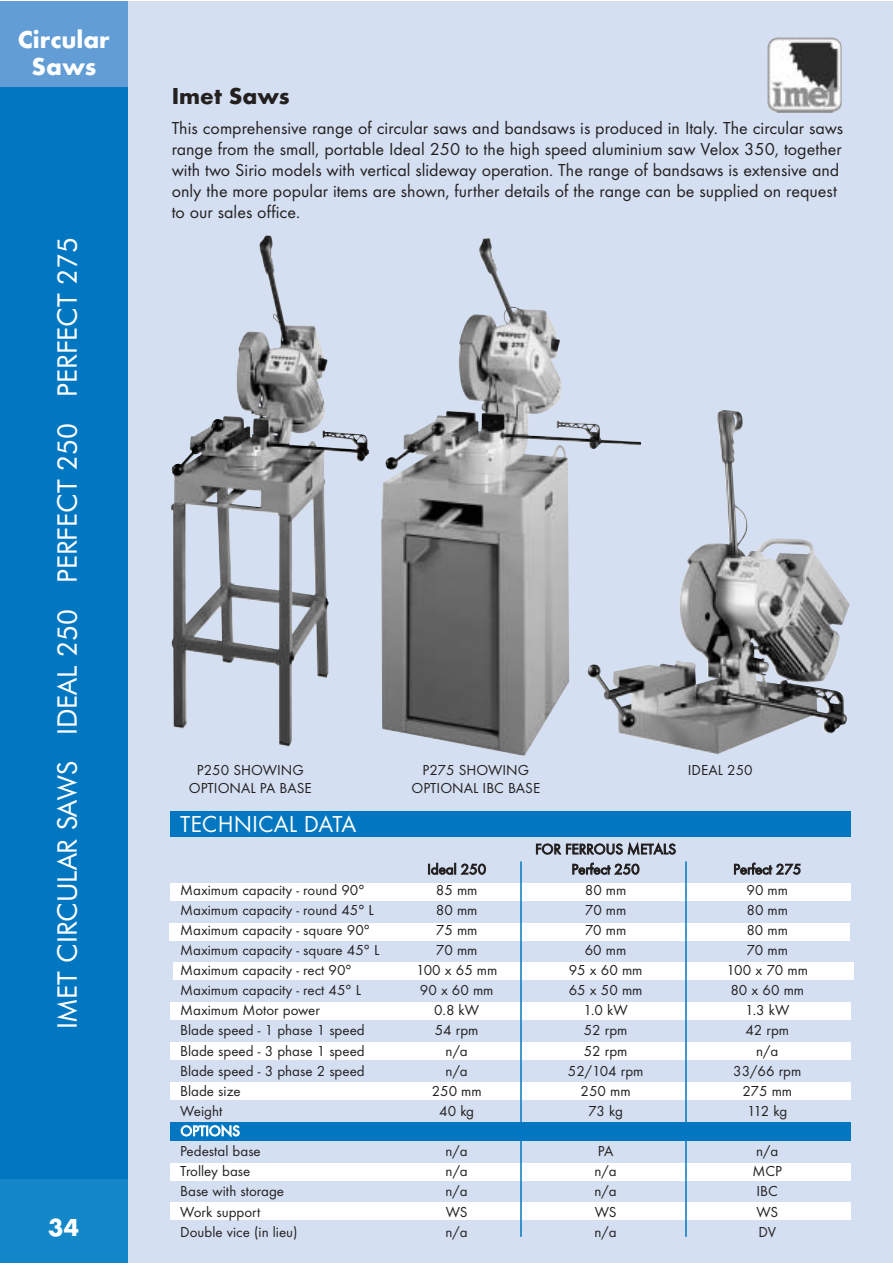
<style>
.page{position:relative;width:893px;height:1263px;background:#fff}
.page>*{position:absolute;margin:0;border:0;box-sizing:border-box;transform-origin:0 0}
.t1{font:27px "Futura BT";color:#fff}
.t2{font:700 25.5px/27px "Futura T";color:#fff;text-align:center}
.t3{font:24px "Futura T";color:#fff}
.t4{font:700 24px "Futura T";color:#231f1f}
.t5{font:18px/21px "Futura T";color:#231f1f}
.t6{font:15px/18px "Futura T";color:#231f1f;text-align:center}
.t7{font:15px "Futura T";letter-spacing:-.005em;color:#fff}
</style>
<div class="page">
<div style="left:0;top:2px;width:892px;height:1261px;background:#d4dff2"></div>
<div style="left:0;top:2px;width:128px;height:1261px;background:#0077c0"></div>
<div style="left:0;top:1179px;width:128px;height:84px;background:#1487c9"></div>
<div style="left:0;top:2px;width:128px;height:85px;background:#629dd5"></div>
<img style="left:171px;top:235px;width:198px;height:512px">
<img style="left:381px;top:238px;width:206px;height:518px">
<div style="left:170px;top:1122px;width:680px;height:19px;background:#0077c0"></div>
<div style="left:170px;top:811px;width:680px;height:26px;background:#0077c0"></div>
<div style="left:170px;top:883px;width:680px;height:18px;background:#fff"></div>
<div style="left:169px;top:923px;width:680px;height:17px;background:#fff"></div>
<div style="left:170px;top:1164px;width:680px;height:17px;background:#fff"></div>
<div style="left:170px;top:1202px;width:680px;height:18px;background:#fff"></div>
<div style="left:170px;top:1082px;width:680px;height:17px;background:#fff"></div>
<div style="left:173px;top:962px;width:680px;height:18px;background:#fff"></div>
<div style="left:170px;top:1042px;width:680px;height:17px;background:#fff"></div>
<div style="left:170px;top:1002px;width:680px;height:18px;background:#fff"></div>
<hr style="left:520px;top:861px;width:1px;height:376px;background:#0077c0">
<hr style="left:685px;top:861px;width:1px;height:376px;background:#0077c0">
<img style="left:587px;top:410px;width:263px;height:345px">
<img style="left:767px;top:38px;width:74px;height:75px;border-radius:10px">
<h2 class="t2" style="left:18px;top:28px;width:93px">Circular<br>Saws</h2>
<h1 class="t1" style="left:57px;top:1029px;width:793px;rotate:-90deg">IMET CIRCULAR SAWS IDEAL 250 PERFECT 250 PERFECT 275</h1>
<h2 class="t2" style="left:48px;top:1216px;width:32px">34</h2>
<h3 class="t4" style="left:172px;top:86px;width:119px">Imet Saws</h3>
<p class="t5" style="left:172px;top:118px;width:673px">This comprehensive range of circular saws and bandsaws is produced in Italy. The circular saws range from the small, portable Ideal 250 to the high speed aluminium saw Velox 350, together with two Sirio models with vertical slideway operation. The range of bandsaws is extensive and only the more popular items are shown, further details of the range can be supplied on request to our sales office.</p>
<p class="t6" style="left:189px;top:762px;width:124px">P250 SHOWING<br>OPTIONAL PA BASE</p>
<p class="t6" style="left:411px;top:762px;width:130px">P275 SHOWING<br>OPTIONAL IBC BASE</p>
<p class="t6" style="left:688px;top:762px;width:66px">IDEAL 250</p>
<h3 class="t3" style="left:180px;top:813px;width:178px">TECHNICAL DATA</h3>
<p class="t6" style="left:535px;top:841px;width:142px">FOR FERROUS METALS</p>
<p class="t6" style="left:427px;top:861px;width:60px">Ideal 250</p>
<p class="t6" style="left:571px;top:861px;width:70px">Perfect 250</p>
<p class="t6" style="left:733px;top:861px;width:70px">Perfect 275</p>
<p class="t6" style="left:180px;top:881px;width:186px">Maximum capacity - round 90°</p>
<p class="t6" style="left:436px;top:881px;width:43px">85 mm</p>
<p class="t6" style="left:585px;top:881px;width:43px">80 mm</p>
<p class="t6" style="left:746px;top:881px;width:43px">90 mm</p>
<p class="t6" style="left:180px;top:902px;width:195px">Maximum capacity - round 45° L</p>
<p class="t6" style="left:436px;top:902px;width:43px">80 mm</p>
<p class="t6" style="left:585px;top:902px;width:43px">70 mm</p>
<p class="t6" style="left:746px;top:902px;width:43px">80 mm</p>
<p class="t6" style="left:180px;top:922px;width:191px">Maximum capacity - square 90°</p>
<p class="t6" style="left:436px;top:922px;width:43px">75 mm</p>
<p class="t6" style="left:584px;top:922px;width:43px">70 mm</p>
<p class="t6" style="left:746px;top:922px;width:43px">80 mm</p>
<p class="t6" style="left:180px;top:942px;width:201px">Maximum capacity - square 45° L</p>
<p class="t6" style="left:436px;top:942px;width:43px">70 mm</p>
<p class="t6" style="left:584px;top:942px;width:43px">60 mm</p>
<p class="t6" style="left:746px;top:942px;width:43px">70 mm</p>
<p class="t6" style="left:180px;top:962px;width:173px">Maximum capacity - rect 90°</p>
<p class="t6" style="left:416px;top:962px;width:83px">100 x 65 mm</p>
<p class="t6" style="left:568px;top:962px;width:75px">95 x 60 mm</p>
<p class="t6" style="left:726px;top:962px;width:83px">100 x 70 mm</p>
<p class="t6" style="left:180px;top:982px;width:182px">Maximum capacity - rect 45° L</p>
<p class="t6" style="left:420px;top:982px;width:75px">90 x 60 mm</p>
<p class="t6" style="left:568px;top:982px;width:75px">65 x 50 mm</p>
<p class="t6" style="left:730px;top:982px;width:75px">80 x 60 mm</p>
<p class="t6" style="left:180px;top:1002px;width:141px">Maximum Motor power</p>
<p class="t6" style="left:434px;top:1002px;width:47px">0.8 kW</p>
<p class="t6" style="left:583px;top:1002px;width:46px">1.0 kW</p>
<p class="t6" style="left:745px;top:1002px;width:46px">1.3 kW</p>
<p class="t6" style="left:180px;top:1022px;width:186px">Blade speed - 1 phase 1 speed</p>
<p class="t6" style="left:435px;top:1022px;width:45px">54 rpm</p>
<p class="t6" style="left:583px;top:1022px;width:45px">52 rpm</p>
<p class="t6" style="left:745px;top:1022px;width:45px">42 rpm</p>
<p class="t6" style="left:180px;top:1042px;width:186px">Blade speed - 3 phase 1 speed</p>
<p class="t6" style="left:445px;top:1042px;width:24px">n/a</p>
<p class="t6" style="left:583px;top:1042px;width:45px">52 rpm</p>
<p class="t6" style="left:756px;top:1042px;width:24px">n/a</p>
<p class="t6" style="left:180px;top:1063px;width:186px">Blade speed - 3 phase 2 speed</p>
<p class="t6" style="left:445px;top:1063px;width:24px">n/a</p>
<p class="t6" style="left:568px;top:1063px;width:77px">52/104 rpm</p>
<p class="t6" style="left:733px;top:1063px;width:69px">33/66 rpm</p>
<p class="t6" style="left:180px;top:1083px;width:62px">Blade size</p>
<p class="t6" style="left:431px;top:1083px;width:52px">250 mm</p>
<p class="t6" style="left:580px;top:1083px;width:52px">250 mm</p>
<p class="t6" style="left:742px;top:1083px;width:51px">275 mm</p>
<p class="t6" style="left:180px;top:1103px;width:44px">Weight</p>
<p class="t6" style="left:439px;top:1103px;width:36px">40 kg</p>
<p class="t6" style="left:588px;top:1103px;width:36px">73 kg</p>
<p class="t6" style="left:747px;top:1103px;width:42px">112 kg</p>
<p class="t7" style="left:180px;top:1124px;width:61px">OPTIONS</p>
<p class="t6" style="left:180px;top:1143px;width:82px">Pedestal base</p>
<p class="t6" style="left:445px;top:1143px;width:24px">n/a</p>
<p class="t6" style="left:598px;top:1143px;width:17px">PA</p>
<p class="t6" style="left:756px;top:1143px;width:24px">n/a</p>
<p class="t6" style="left:180px;top:1163px;width:72px">Trolley base</p>
<p class="t6" style="left:445px;top:1163px;width:24px">n/a</p>
<p class="t6" style="left:594px;top:1163px;width:24px">n/a</p>
<p class="t6" style="left:752px;top:1163px;width:31px">MCP</p>
<p class="t6" style="left:180px;top:1183px;width:105px">Base with storage</p>
<p class="t6" style="left:445px;top:1183px;width:24px">n/a</p>
<p class="t6" style="left:594px;top:1183px;width:24px">n/a</p>
<p class="t6" style="left:756px;top:1183px;width:23px">IBC</p>
<p class="t6" style="left:180px;top:1203px;width:82px">Work support</p>
<p class="t6" style="left:446px;top:1203px;width:23px">WS</p>
<p class="t6" style="left:594px;top:1203px;width:23px">WS</p>
<p class="t6" style="left:756px;top:1203px;width:23px">WS</p>
<p class="t6" style="left:180px;top:1224px;width:119px">Double vice (in lieu)</p>
<p class="t6" style="left:445px;top:1224px;width:24px">n/a</p>
<p class="t6" style="left:594px;top:1224px;width:24px">n/a</p>
<p class="t6" style="left:758px;top:1224px;width:19px">DV</p>
</div>
